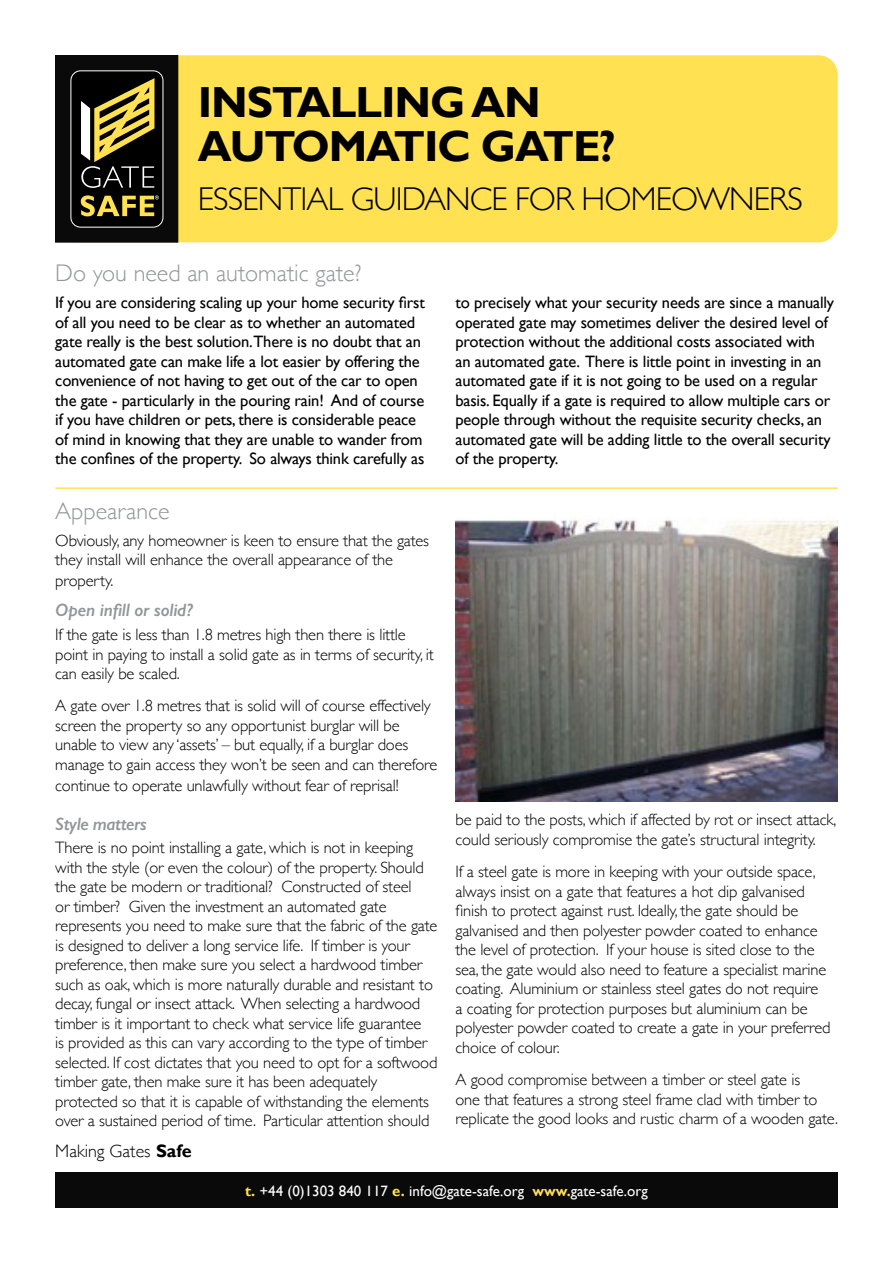
<style>
.page{position:relative;width:893px;height:1263px;background:#fff}
.page>*{position:absolute;margin:0;border:0;box-sizing:border-box;transform-origin:0 0}
.t1{font:700 43.5px/43.5px "Gill Sans";letter-spacing:-.025em;color:#000}
.t2{font:300 33px "Gill Sans";letter-spacing:-.025em;color:#000}
.t3{font:300 24px "Gill Sans";color:#939598}
.t4{font:italic 600 18px "Gill Sans";letter-spacing:-.01em;color:#939598}
.t5{font:300 18px "Gill Sans";color:#000}
.t6{font:300 16.5px/19.5px "Gill Sans";letter-spacing:-.01em;color:#000}
.t7{font:16.5px/19.5px "Gill Sans";letter-spacing:-.01em;color:#000}
.t8{font:15px "Gill Sans";color:#fff}
.s1{font-weight:700}
.s2{font-weight:700;color:#ffe152}
</style>
<div class="page">
<div style="left:55px;top:55px;width:783px;height:187px;background:#ffe152;border-radius:19px"></div>
<div style="left:55px;top:1172px;width:783px;height:36px;background:#0b0a0b"></div>
<div style="left:56px;top:56px;width:122px;height:186px;background:#0b0a0b"></div>
<div style="left:55px;top:55px;width:123px;height:187px;border:1px solid #0b0a0b"></div>
<div style="left:71px;top:71px;width:92px;height:156px;background:#000;border-radius:10px"></div>
<div style="left:70px;top:70px;width:93px;height:158px;border:1px solid #fff;border-radius:10px"></div>
<svg style="left:81px;top:78px;width:73px;height:110px"></svg>
<svg style="left:81px;top:195px;width:78px;height:21px"></svg>
<img style="left:455px;top:519px;width:383px;height:282px">
<hr style="left:55px;top:487px;width:783px;height:2px;background:#ffe152">
<h1 class="t1" style="left:198px;top:82px;width:420px">INSTALLING AN<br>AUTOMATIC GATE?</h1>
<h2 class="t2" style="left:198px;top:174px;width:607px">ESSENTIAL GUIDANCE FOR HOMEOWNERS</h2>
<h3 class="t3" style="left:55px;top:254px;width:308px">Do you need an automatic gate?</h3>
<p class="t7" style="left:55px;top:292px;width:371px">If you are considering scaling up your home security first of all you need to be clear as to whether an automated gate really is the best solution.There is no doubt that an automated gate can make life a lot easier by offering the convenience of not having to get out of the car to open the gate - particularly in the pouring rain! And of course if you have children or pets, there is considerable peace of mind in knowing that they are unable to wander from the confines of the property. So always think carefully as</p>
<p class="t7" style="left:455px;top:293px;width:380px">to precisely what your security needs are since a manually operated gate may sometimes deliver the desired level of protection without the additional costs associated with an automated gate. There is little point in investing in an automated gate if it is not going to be used on a regular basis. Equally if a gate is required to allow multiple cars or people through without the requisite security checks, an automated gate will be adding little to the overall security of the property.</p>
<h3 class="t3" style="left:55px;top:492px;width:116px">Appearance</h3>
<p class="t6" style="left:55px;top:530px;width:375px">Obviously, any homeowner is keen to ensure that the gates they install will enhance the overall appearance of the</p>
<p class="t6" style="left:55px;top:570px;width:59px">property.</p>
<p class="t4" style="left:55px;top:599px;width:139px">Open infill or solid?</p>
<p class="t6" style="left:55px;top:624px;width:380px">If the gate is less than 1.8 metres high then there is little point in paying to install a solid gate as in terms of security, it can easily be scaled.</p>
<p class="t6" style="left:55px;top:695px;width:384px">A gate over 1.8 metres that is solid will of course effectively screen the property so any opportunist burglar will be unable to view any ‘assets’ – but equally, if a burglar does manage to gain access they won’t be seen and can therefore</p>
<p class="t6" style="left:55px;top:775px;width:345px">continue to operate unlawfully without fear of reprisal!</p>
<p class="t4" style="left:55px;top:812px;width:93px">Style matters</p>
<p class="t6" style="left:55px;top:837px;width:384px">There is no point installing a gate, which is not in keeping with the style (or even the colour) of the property. Should the gate be modern or traditional? Constructed of steel<br>or timber? Given the investment an automated gate represents you need to make sure that the fabric of the gate is designed to deliver a long service life. If timber is your preference, then make sure you select a hardwood timber such as oak, which is more naturally durable and resistant to decay, fungal or insect attack. When selecting a hardwood timber is it important to check what service life guarantee<br>is provided as this can vary according to the type of timber selected. If cost dictates that you need to opt for a softwood timber gate, then make sure it has been adequately protected so that it is capable of withstanding the elements over a sustained period of time. Particular attention should</p>
<p class="t5" style="left:55px;top:1137px;width:138px">Making Gates <span class="s1">Safe</span></p>
<p class="t6" style="left:455px;top:809px;width:382px">be paid to the posts, which if affected by rot or insect attack, could seriously compromise the gate’s structural integrity.</p>
<p class="t6" style="left:455px;top:861px;width:377px">If a steel gate is more in keeping with your outside space, always insist on a gate that features a hot dip galvanised finish to protect against rust. Ideally, the gate should be galvanised and then polyester powder coated to enhance the level of protection. If your house is sited close to the sea, the gate would also need to feature a specialist marine coating. Aluminium or stainless steel gates do not require<br>a coating for protection purposes but aluminium can be polyester powder coated to create a gate in your preferred choice of colour.</p>
<p class="t6" style="left:455px;top:1069px;width:384px">A good compromise between a timber or steel gate is<br>one that features a strong steel frame clad with timber to replicate the good looks and rustic charm of a wooden gate.</p>
<p class="t8" style="left:245px;top:1182px;width:404px"><span class="s2">t.</span> +44 (0)1303 840 117 <span class="s2">e.</span> info@gate-safe.org <span class="s2">www.</span>gate-safe.org</p>
</div>
